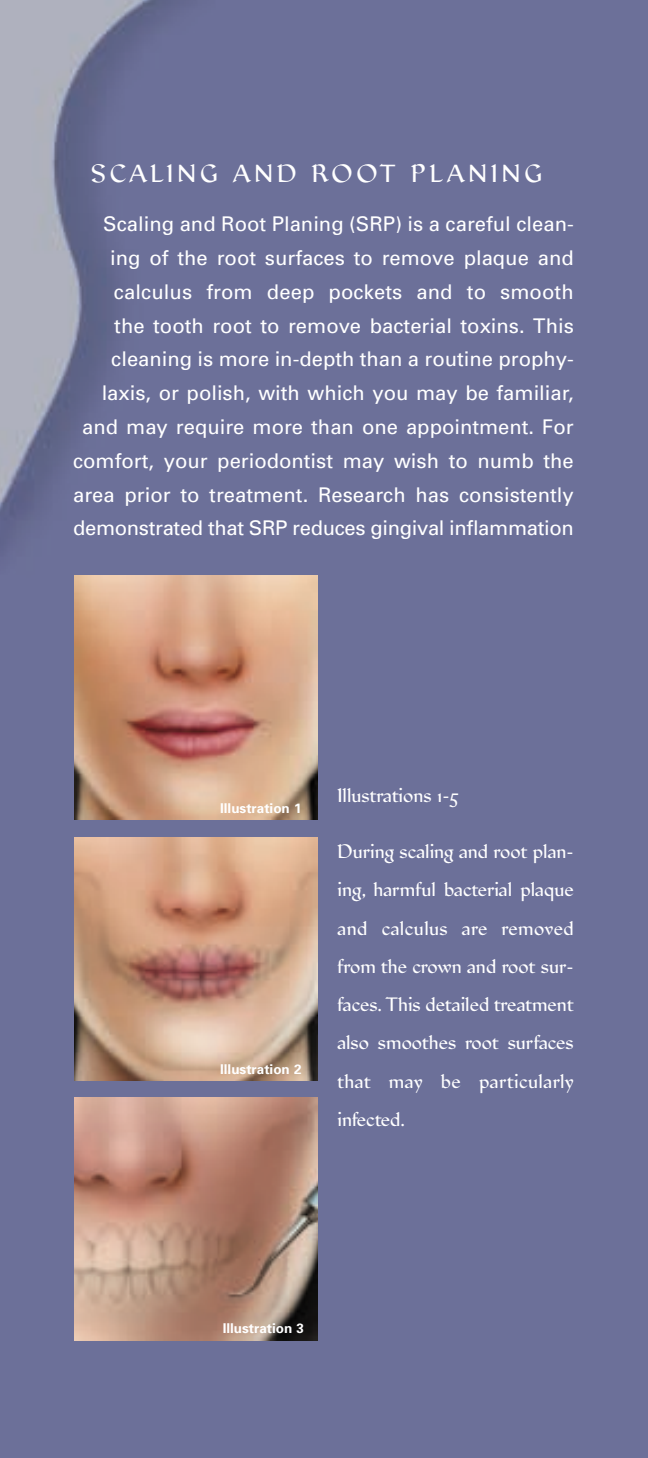
<style>
.page{position:relative;width:648px;height:1458px;background:#fff}
.page>*{position:absolute;margin:0;border:0;box-sizing:border-box;transform-origin:0 0}
.t1{font:300 25.88px "Jubilee";letter-spacing:.15em;color:#fff}
.t2{font:20.25px/33.8px "Univers";color:#fff;text-align:right}
.t3{font:300 20.25px/38.2px "Jubilee";color:#fff;text-align:justify}
.t4{font:700 13.5px "Univers";color:#fff}
</style>
<div class="page">
<img style="left:0;top:0;width:648px;height:1458px">
<img style="left:74px;top:576px;width:244px;height:243px">
<img style="left:74px;top:837px;width:244px;height:244px">
<img style="left:74px;top:1097px;width:244px;height:244px">
<p class="t1" style="left:91px;top:163px;width:453px">SCALING AND ROOT PLANING</p>
<p class="t2" style="left:73px;top:209px;width:502px">Scaling and Root Planing (SRP) is a careful clean&shy;ing of the root surfaces to remove plaque and calculus from deep pockets and to smooth<br>the tooth root to remove bacterial toxins. This cleaning is more in-depth than a routine prophy&shy;laxis, or polish, with which you may be familiar, and may require more than one appointment. For comfort, your periodontist may wish to numb the area prior to treatment. Research has consistently demonstrated that SRP reduces gingival inflammation</p>
<p class="t4" style="left:220px;top:803px;width:83px">Illustration 1</p>
<p class="t4" style="left:220px;top:1064px;width:83px">Illustration 2</p>
<p class="t3" style="left:338px;top:778px;width:122px">Illustrations 1-5</p>
<p class="t3" style="left:338px;top:835px;width:238px">During scaling and root plan&shy;ing, harmful bacterial plaque and calculus are removed from the crown and root sur&shy;faces. This detailed treatment also smoothes root surfaces that may be particularly infected.</p>
<p class="t4" style="left:223px;top:1323px;width:83px">Illustration 3</p>
</div>
